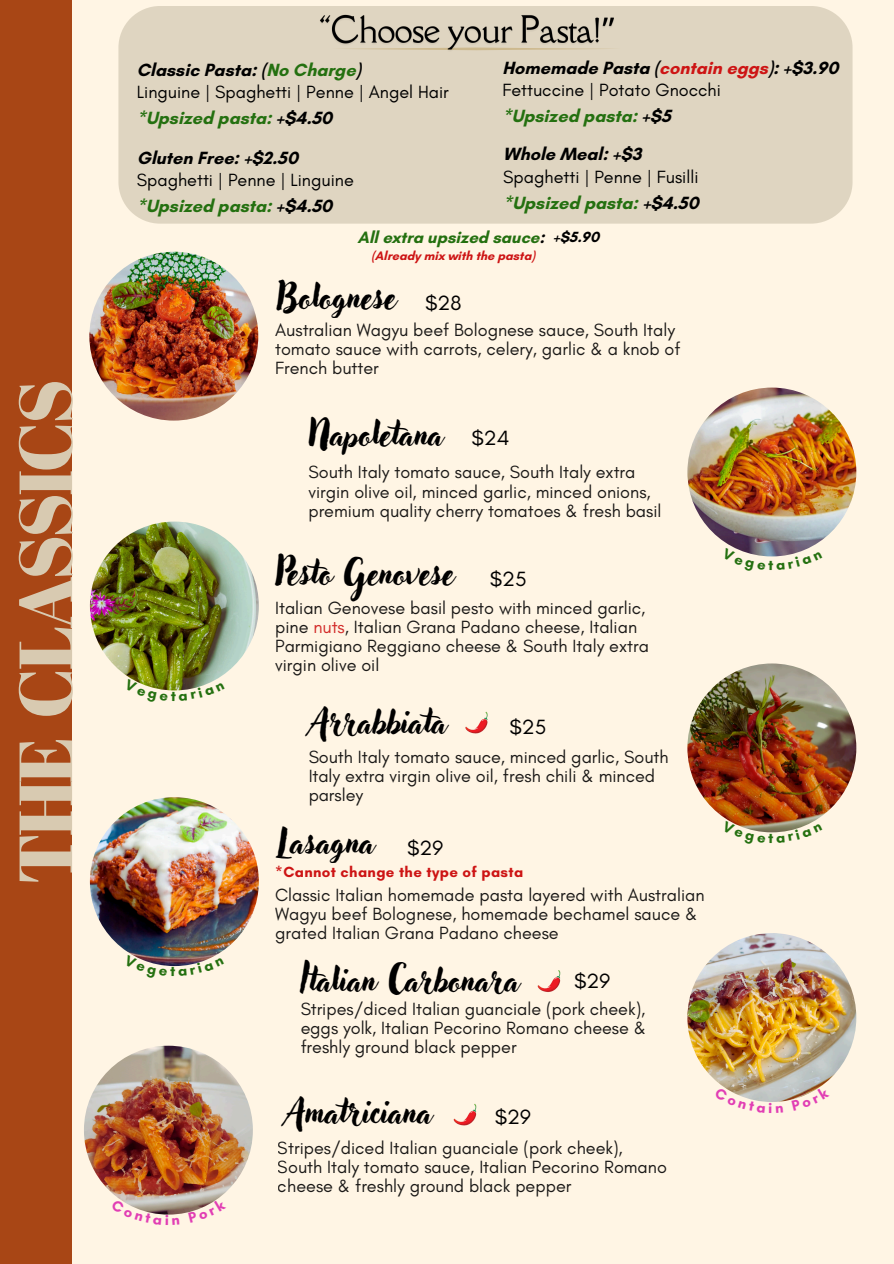
<style>
.page{position:relative;width:894px;height:1264px;background:#fff}
.page>*{position:absolute;margin:0;border:0;box-sizing:border-box;transform-origin:0 0}
.t1{font:75px "Abril Fatface";letter-spacing:-.04em;color:#d8cab1}
.t2{font:33px "Adlery Pro";color:#000}
.t3{font:21px "Glacial Indifference";color:#000}
.t4{font:18px/19.2px "Glacial Indifference";color:#000}
.t5{font:700 18px "Glacial Indifference";color:#247010}
.t6{font:700 18px "Glacial Indifference";color:#000}
.t7{font:700 16.8px "Glacial Indifference";color:#247010}
.t8{font:700 15px "Glacial Indifference";letter-spacing:.025em;color:#cd1414}
.t9{font:700 15px "Glacial Indifference";color:#000}
.t10{font:700 12.6px "Glacial Indifference";color:#cd1414}
.s1{font-weight:700}
.s2{font-weight:700;color:#247010}
.s3{color:#000}
.s4{font-weight:700;color:#cd1414}
.s5{color:#cd1414}
</style>
<div class="page">
<div style="left:0;top:0;width:893px;height:1263px;background:#fff5e4"></div>
<img style="left:687px;top:387px;width:169px;height:169px;border-radius:50%">
<div style="left:0;top:0;width:71px;height:1263px;background:#a84615"></div>
<img style="left:89px;top:252px;width:169px;height:168px;border-radius:50%">
<img style="left:90px;top:521px;width:169px;height:169px;border-radius:50%">
<img style="left:90px;top:797px;width:169px;height:169px;border-radius:50%">
<img style="left:687px;top:933px;width:169px;height:168px;border-radius:50%">
<img style="left:84px;top:1045px;width:169px;height:169px;border-radius:50%">
<div style="left:118px;top:6px;width:734px;height:218px;background:#dfd5c1"></div>
<img style="left:453px;top:1103px;width:24px;height:23px">
<img style="left:537px;top:970px;width:24px;height:22px">
<img style="left:465px;top:711px;width:23px;height:23px">
<img style="left:687px;top:663px;width:169px;height:169px;border-radius:50%">
<img style="left:315px;top:7px;width:303px;height:48px">
<svg style="left:130px;top:678px;width:88px;height:13px"></svg>
<svg style="left:118px;top:1198px;width:61px;height:17px"></svg>
<svg style="left:188px;top:1197px;width:32px;height:16px"></svg>
<svg style="left:131px;top:954px;width:87px;height:13px"></svg>
<svg style="left:728px;top:820px;width:88px;height:13px"></svg>
<svg style="left:735px;top:548px;width:74px;height:9px"></svg>
<svg style="left:724px;top:1087px;width:58px;height:15px"></svg>
<svg style="left:791px;top:1085px;width:32px;height:15px"></svg>
<h6 class="t1" style="left:-7px;top:884px;width:507px;rotate:-90deg">THE CLASSICS</h6>
<p class="t4" style="left:137px;top:58px;width:313px;line-height:22.5px"><span class="s1">Classic Pasta: (</span><span class="s2">No Charge</span><span class="s1">)<br></span>Linguine | Spaghetti | Penne | Angel Hair</p>
<p class="t5" style="left:137px;top:107px;width:197px">*Upsized pasta: <span class="s3">+$4.50</span></p>
<p class="t4" style="left:502px;top:56px;width:337px;line-height:22.5px"><span class="s1">Homemade Pasta (</span><span class="s4">contain eggs</span><span class="s1">): +$3.90<br></span>Fettuccine | Potato Gnocchi</p>
<p class="t5" style="left:502px;top:105px;width:170px">*Upsized pasta: <span class="s3">+$5</span></p>
<p class="t6" style="left:503px;top:143px;width:140px">Whole Meal: +$3</p>
<p class="t4" style="left:503px;top:163px;width:197px;line-height:25.8px">Spaghetti | Penne | Fusilli <span class="s2">*Upsized pasta:</span> <span class="s1">+$4.50</span></p>
<p class="t7" style="left:357px;top:227px;width:189px">All extra upsized sauce<span class="s3">:</span></p>
<p class="t10" style="left:371px;top:248px;width:165px">(Already mix with the pasta)</p>
<p class="t6" style="left:137px;top:146px;width:163px">Gluten Free: +$2.50</p>
<p class="t4" style="left:137px;top:167px;width:218px;line-height:25.8px">Spaghetti | Penne | Linguine <span class="s2">*Upsized pasta:</span> <span class="s1">+$4.50</span></p>
<p class="t9" style="left:553px;top:228px;width:48px">+$5.90</p>
<p class="t2" style="left:277px;top:282px;width:121px">Bolognese</p>
<p class="t4" style="left:275px;top:320px;width:407px">Australian Wagyu beef Bolognese sauce, South Italy tomato sauce with carrots, celery, garlic &amp; a knob of<br>French butter</p>
<p class="t3" style="left:425px;top:290px;width:38px">$28</p>
<p class="t2" style="left:308px;top:418px;width:136px">Napoletana</p>
<p class="t4" style="left:308px;top:462px;width:354px">South Italy tomato sauce, South Italy extra virgin olive oil, minced garlic, minced onions, premium quality cherry tomatoes &amp; fresh basil</p>
<p class="t2" style="left:275px;top:557px;width:181px">Pesto Genovese</p>
<p class="t3" style="left:471px;top:425px;width:39px">$24</p>
<p class="t3" style="left:489px;top:566px;width:38px">$25</p>
<p class="t4" style="left:275px;top:598px;width:375px">Italian Genovese basil pesto with minced garlic, pine <span class="s5">nuts</span>, Italian Grana Padano cheese, Italian Parmigiano Reggiano cheese &amp; South Italy extra virgin olive oil</p>
<h2 class="t2" style="left:311px;top:707px;width:137px">Arrabbiata</h2>
<p class="t4" style="left:308px;top:746px;width:361px">South Italy tomato sauce, minced garlic, South<br>Italy extra virgin olive oil, fresh chili &amp; minced parsley</p>
<p class="t3" style="left:509px;top:713px;width:38px">$25</p>
<h2 class="t2" style="left:278px;top:827px;width:97px">Lasagna</h2>
<p class="t4" style="left:275px;top:885px;width:431px">Classic Italian homemade pasta layered with Australian<br>Wagyu beef Bolognese, homemade bechamel sauce &amp; grated Italian Grana Padano cheese</p>
<p class="t3" style="left:407px;top:835px;width:38px">$29</p>
<p class="t8" style="left:275px;top:862px;width:249px">*Cannot change the type of pasta</p>
<h2 class="t2" style="left:300px;top:964px;width:220px">Italian Carbonara</h2>
<p class="t4" style="left:300px;top:998px;width:347px;text-align:justify">Stripes/diced Italian guanciale (pork cheek), eggs yolk, Italian Pecorino Romano cheese &amp; freshly ground black pepper</p>
<p class="t3" style="left:574px;top:968px;width:38px">$29</p>
<h2 class="t2" style="left:287px;top:1097px;width:146px">Amatriciana</h2>
<p class="t3" style="left:494px;top:1104px;width:38px">$29</p>
<p class="t4" style="left:278px;top:1137px;width:390px">Stripes/diced Italian guanciale (pork cheek),<br>South Italy tomato sauce, Italian Pecorino Romano cheese &amp; freshly ground black pepper</p>
</div>
